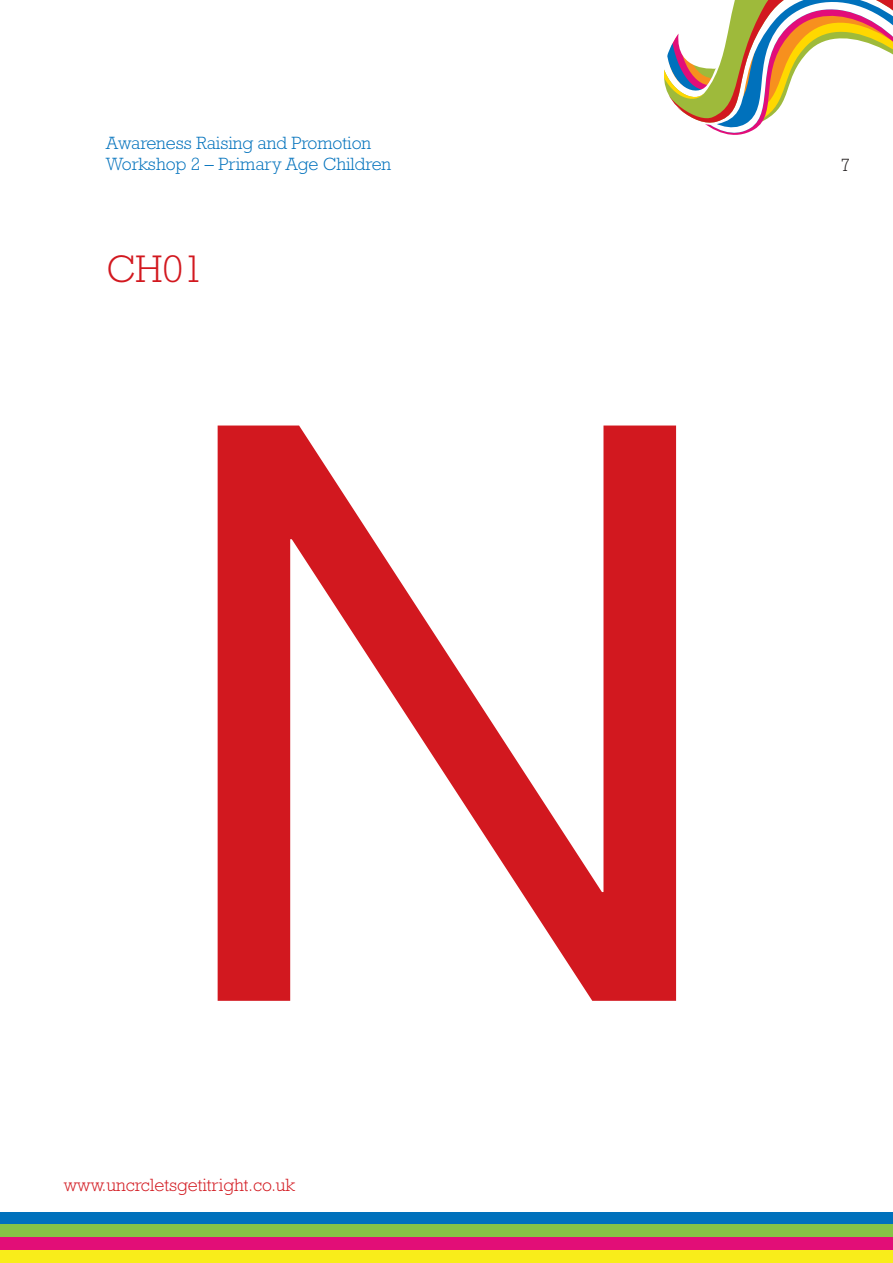
<style>
.page{position:relative;width:893px;height:1263px;background:#fff}
.page>*{position:absolute;margin:0;border:0;box-sizing:border-box;transform-origin:0 0}
.t1{font:805.5px "Helvetica Neue";color:#d2181f}
.t2{font:300 39px "Rockwell";color:#d2181f}
.t3{font:300 18px/21.6px "Rockwell";color:#0071bc}
.t4{font:300 18px "Rockwell";color:#d2181f}
.t5{font:300 18px "Rockwell";color:#231f20}
</style>
<div class="page">
<svg style="left:695px;top:0;width:198px;height:135px"></svg>
<svg style="left:664px;top:0;width:52px;height:119px"></svg>
<div style="left:0;top:1212px;width:893px;height:12px;background:#0071bc"></div>
<div style="left:0;top:1224px;width:893px;height:13px;background:#85c446"></div>
<div style="left:0;top:1237px;width:893px;height:13px;background:#e20e77"></div>
<div style="left:0;top:1250px;width:893px;height:13px;background:#f9ed1a"></div>
<p class="t3" style="left:106px;top:134px;width:286px">Awareness Raising and Promotion<br>Workshop 2 – Primary Age Children</p>
<h2 class="t2" style="left:106px;top:255px;width:99px">CH01</h2>
<h1 class="t1" style="left:156px;top:426px;width:583px">N</h1>
<p class="t4" style="left:64px;top:1179px;width:233px">www.uncrcletsgetitright.co.uk</p>
<p class="t5" style="left:841px;top:159px;width:11px">7</p>
</div>
